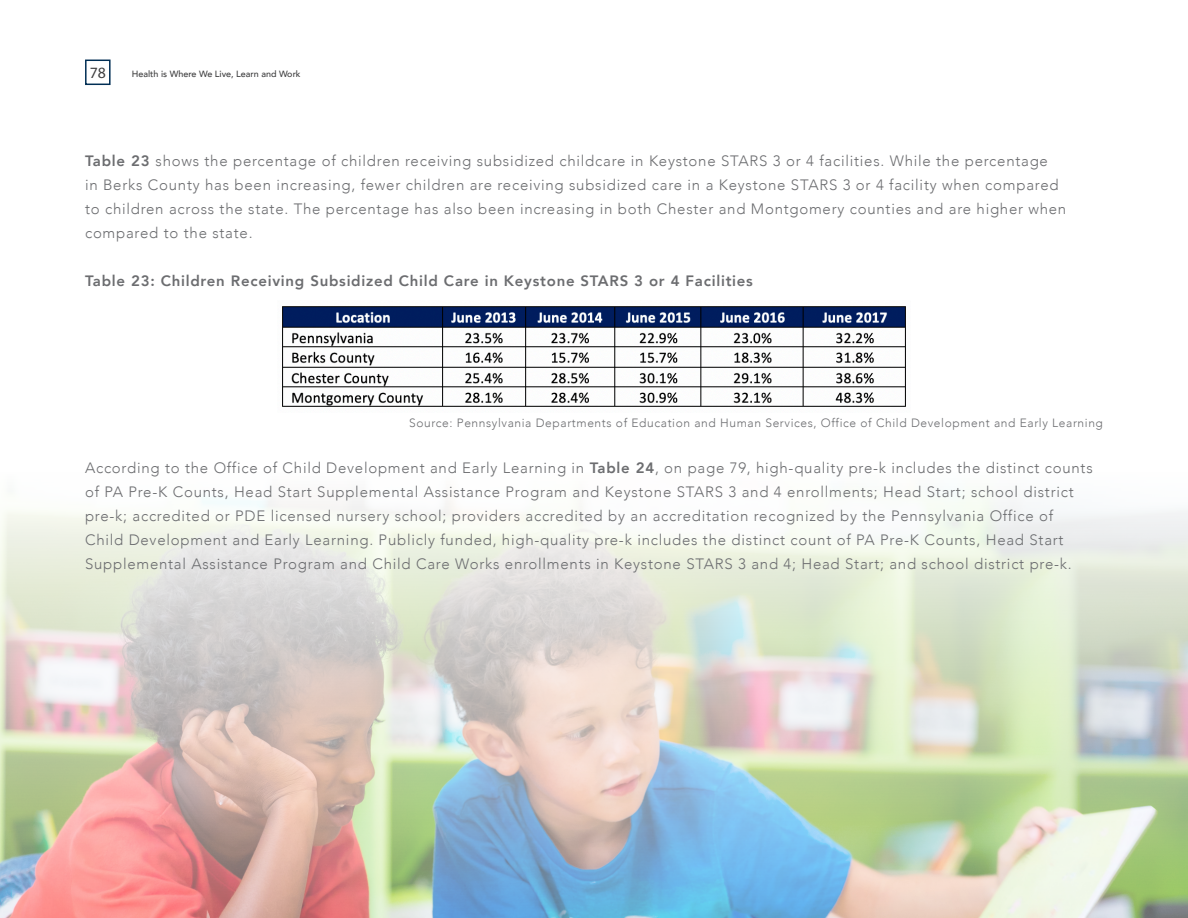
<style>
.page{position:relative;width:1188px;height:918px;background:#fff}
.page>*{position:absolute;margin:0;border:0;box-sizing:border-box;transform-origin:0 0}
.t1{font:15.75px "Myriad Pro";color:#3e3e3f}
.t2{font:300 15px/24px "Avenir";letter-spacing:.05em;color:#6c6d70}
.t3{font:800 15px "Avenir";letter-spacing:.05em;color:#6c6d70}
.name{font:300 12px "Avenir";letter-spacing:.05em;color:#6c6d70}
.t4{font:500 9px "Avenir";color:#3e3e3f}
.s1{font-weight:800}
</style>
<div class="page">
<div style="left:85px;top:60px;width:26px;height:25px;border:2px solid #002e54"></div>
<img style="left:0;top:497px;width:1188px;height:421px">
<img style="left:282px;top:306px;width:624px;height:101px">
<p class="t1" style="left:90px;top:63px;width:18px">78</p>
<p class="t4" style="left:132px;top:66px;width:170px">Health is Where We Live, Learn and Work</p>
<p class="t2" style="left:85px;top:148px;width:983px"><span class="s1">Table 23</span> shows the percentage of children receiving subsidized childcare in Keystone STARS 3 or 4 facilities. While the percentage<br>in Berks County has been increasing, fewer children are receiving subsidized care in a Keystone STARS 3 or 4 facility when compared to children across the state. The percentage has also been increasing in both Chester and Montgomery counties and are higher when compared to the state.</p>
<p class="t3" style="left:85px;top:269px;width:669px">Table 23: Children Receiving Subsidized Child Care in Keystone STARS 3 or 4 Facilities</p>
<p class="name" style="left:409px;top:416px;width:695px">Source: Pennsylvania Departments of Education and Human Services, Office of Child Development and Early Learning</p>
<p class="t2" style="left:85px;top:455px;width:1009px">According to the Office of Child Development and Early Learning in <span class="s1">Table 24</span>, on page 79, high-quality pre-k includes the distinct counts of PA Pre-K Counts, Head Start Supplemental Assistance Program and Keystone STARS 3 and 4 enrollments; Head Start; school district pre-k; accredited or PDE licensed nursery school; providers accredited by an accreditation recognized by the Pennsylvania Office of Child Development and Early Learning. Publicly funded, high-quality pre-k includes the distinct count of PA Pre-K Counts, Head Start Supplemental Assistance Program and Child Care Works enrollments in Keystone STARS 3 and 4; Head Start; and school district pre-k.</p>
</div>
